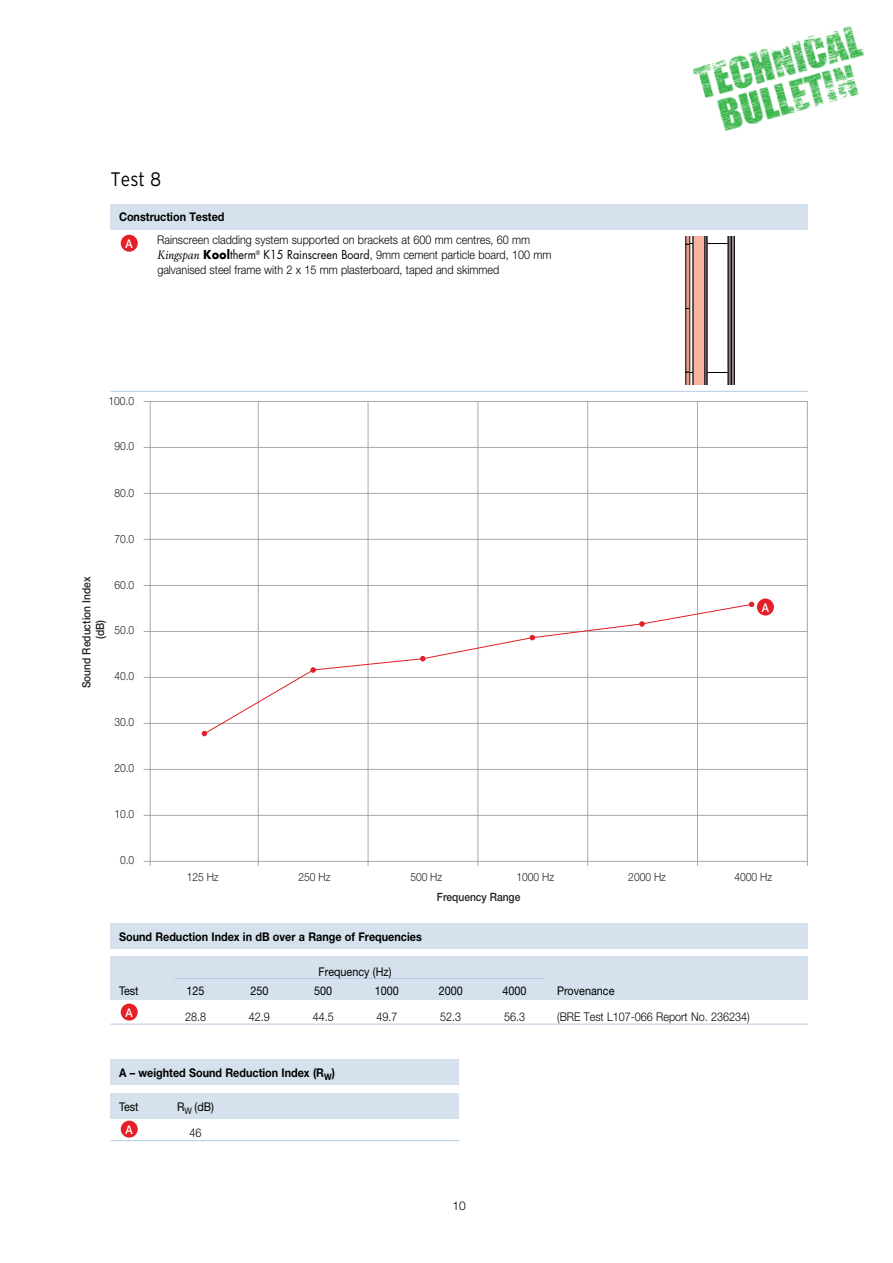
<style>
.page{position:relative;width:893px;height:1263px;background:#fff}
.page>*{position:absolute;margin:0;border:0;box-sizing:border-box;transform-origin:0 0}
.t1{font:300 19.5px "Interstate";color:#000;scale:.9 1}
.t2{font:300 12px/15px "Helvetica Neue";color:#000;scale:.9 1}
.t3{font:700 12px "Helvetica Neue";color:#000;scale:.9 1}
.t4{font:12px/26.2px "Helvetica Neue";color:#000;text-align:center;scale:.9 1}
.t5{font:500 12px "Helvetica Neue";color:#fff;scale:.9 1}
.t6{font:300 12px "Helvetica Neue";color:#000}
.t7{font:300 11.4px "Helvetica Neue";color:#231f20;scale:.9 1}
.t8{font:500 11.4px/13.5px "Helvetica Neue";color:#231f20;text-align:center;scale:.9 1}
.s1{font-family:"Berling";font-weight:400;font-style:italic}
.s2{font-family:"Futura";font-weight:700}
.s3{font-family:"Futura";font-weight:400}
.s4{font-weight:300}
</style>
<div class="page">
<img style="left:692px;top:26px;width:172px;height:105px">
<div style="left:111px;top:204px;width:697px;height:26px;background:#d5e1ec"></div>
<div style="left:121px;top:235px;width:17px;height:17px;background:#e31f27;border-radius:50%"></div>
<div style="left:111px;top:957px;width:697px;height:43px;background:#d5e1ec"></div>
<div style="left:121px;top:1003px;width:17px;height:17px;background:#e31f27;border-radius:50%"></div>
<div style="left:111px;top:923px;width:697px;height:25px;background:#d5e1ec"></div>
<hr style="left:174px;top:978px;width:370px;height:1px;background:#b5cbdf">
<div style="left:111px;top:1093px;width:348px;height:25px;background:#d5e1ec"></div>
<div style="left:121px;top:1120px;width:17px;height:18px;background:#e31f27;border-radius:50%"></div>
<div style="left:111px;top:1059px;width:348px;height:25px;background:#d5e1ec"></div>
<hr style="left:111px;top:1024px;width:697px;height:1px;background:#b5cbdf">
<hr style="left:111px;top:1140px;width:348px;height:1px;background:#b5cbdf">
<hr style="left:807px;top:539px;width:1px;height:327px;background:#a7a9ac">
<hr style="left:697px;top:539px;width:1px;height:327px;background:#a7a9ac">
<hr style="left:587px;top:539px;width:1px;height:327px;background:#a7a9ac">
<hr style="left:477px;top:539px;width:1px;height:327px;background:#a7a9ac">
<hr style="left:368px;top:539px;width:1px;height:327px;background:#a7a9ac">
<hr style="left:258px;top:539px;width:1px;height:327px;background:#a7a9ac">
<hr style="left:144px;top:861px;width:663px;height:1px;background:#a7a9ac">
<hr style="left:144px;top:815px;width:663px;height:1px;background:#a7a9ac">
<hr style="left:144px;top:769px;width:663px;height:1px;background:#a7a9ac">
<hr style="left:144px;top:723px;width:663px;height:1px;background:#a7a9ac">
<hr style="left:144px;top:677px;width:663px;height:1px;background:#a7a9ac">
<hr style="left:144px;top:631px;width:663px;height:1px;background:#a7a9ac">
<hr style="left:144px;top:585px;width:663px;height:1px;background:#a7a9ac">
<hr style="left:150px;top:539px;width:1px;height:327px;background:#a7a9ac">
<svg style="left:204px;top:603px;width:548px;height:131px"></svg>
<svg style="left:202px;top:731px;width:5px;height:5px"></svg>
<svg style="left:311px;top:667px;width:5px;height:6px"></svg>
<svg style="left:420px;top:656px;width:5px;height:5px"></svg>
<svg style="left:530px;top:635px;width:5px;height:5px"></svg>
<svg style="left:749px;top:602px;width:5px;height:5px"></svg>
<svg style="left:143px;top:401px;width:665px;height:139px"></svg>
<svg style="left:639px;top:621px;width:6px;height:6px"></svg>
<hr style="left:111px;top:391px;width:697px;height:1px;background:#b5cbdf">
<div style="left:757px;top:598px;width:17px;height:17px;background:#e31f27;border-radius:50%"></div>
<svg style="left:685px;top:236px;width:50px;height:149px"></svg>
<h1 class="t1" style="left:111px;top:168px;width:58px">Test 8</h1>
<p class="t3" style="left:119px;top:209px;width:119px">Construction Tested</p>
<p class="t2" style="left:157px;top:232px;width:439px">Rainscreen cladding system supported on brackets at 600 mm centres, 60 mm<br><span class="s1">Kingspan</span> <span class="s2">Kool</span><span class="s3">therm</span><sup>®</sup> <span class="s3">K15 Rainscreen Board</span>, 9mm cement particle board, 100 mm galvanised steel frame with 2 x 15 mm plasterboard, taped and skimmed</p>
<p class="t5" style="left:126px;top:237px;width:10px">A</p>
<p class="t7" style="left:108px;top:394px;width:30px">100.0</p>
<p class="t7" style="left:114px;top:439px;width:24px">90.0</p>
<p class="t7" style="left:114px;top:486px;width:24px">80.0</p>
<p class="t8" style="left:80px;top:688px;width:125px;rotate:-90deg">Sound Reduction Index (dB)</p>
<p class="t7" style="left:114px;top:532px;width:24px">70.0</p>
<p class="t7" style="left:114px;top:578px;width:24px">60.0</p>
<p class="t7" style="left:114px;top:623px;width:24px">50.0</p>
<p class="t7" style="left:114px;top:669px;width:24px">40.0</p>
<p class="t7" style="left:114px;top:715px;width:24px">30.0</p>
<p class="t7" style="left:114px;top:761px;width:24px">20.0</p>
<p class="t7" style="left:114px;top:807px;width:24px">10.0</p>
<p class="t7" style="left:120px;top:853px;width:17px">0.0</p>
<p class="t5" style="left:762px;top:601px;width:10px">A</p>
<p class="t7" style="left:187px;top:870px;width:37px">125 Hz</p>
<p class="t7" style="left:299px;top:870px;width:37px">250 Hz</p>
<p class="t7" style="left:410px;top:870px;width:37px">500 Hz</p>
<p class="t7" style="left:516px;top:870px;width:43px">1000 Hz</p>
<p class="t7" style="left:628px;top:870px;width:43px">2000 Hz</p>
<p class="t7" style="left:734px;top:870px;width:43px">4000 Hz</p>
<p class="t8" style="left:437px;top:890px;width:94px">Frequency Range</p>
<p class="t3" style="left:119px;top:929px;width:338px">Sound Reduction Index in dB over a Range of Frequencies</p>
<p class="t4" style="left:319px;top:958px;width:82px">Frequency (Hz)</p>
<p class="t4" style="left:119px;top:978px;width:23px">Test</p>
<p class="t4" style="left:187px;top:978px;width:22px">125</p>
<p class="t4" style="left:250px;top:978px;width:22px">250</p>
<p class="t4" style="left:314px;top:978px;width:22px">500</p>
<p class="t4" style="left:375px;top:978px;width:28px">1000</p>
<p class="t4" style="left:439px;top:978px;width:28px">2000</p>
<p class="t4" style="left:502px;top:978px;width:28px">4000</p>
<p class="t4" style="left:557px;top:978px;width:65px">Provenance</p>
<p class="t2" style="left:185px;top:1008px;width:25px">28.8</p>
<p class="t2" style="left:249px;top:1008px;width:25px">42.9</p>
<p class="t2" style="left:313px;top:1008px;width:25px">44.5</p>
<p class="t2" style="left:376px;top:1008px;width:25px">49.7</p>
<p class="t2" style="left:440px;top:1008px;width:25px">52.3</p>
<p class="t2" style="left:504px;top:1008px;width:25px">56.3</p>
<p class="t2" style="left:557px;top:1008px;width:216px">(BRE Test L107-066 Report No. 236234)</p>
<p class="t5" style="left:126px;top:1006px;width:10px">A</p>
<p class="t3" style="left:119px;top:1065px;width:241px">A – weighted Sound Reduction Index (R<sub>W</sub>)</p>
<p class="t4" style="left:119px;top:1093px;width:23px">Test</p>
<p class="t4" style="left:177px;top:1093px;width:42px">R<sub>W</sub> (dB)<br><span class="s4">46</span></p>
<p class="t5" style="left:126px;top:1123px;width:10px">A</p>
<p class="t6" style="left:453px;top:1198px;width:15px">10</p>
</div>
